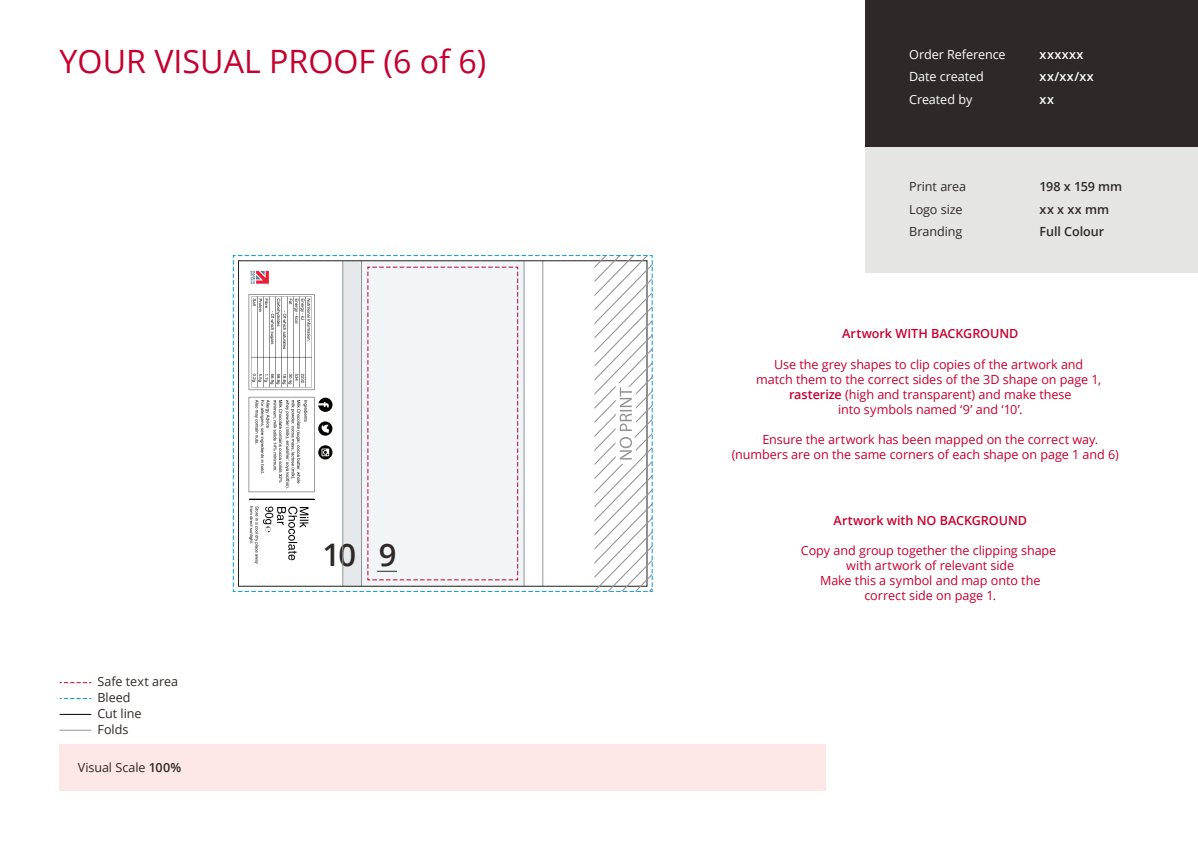
<style>
.page{position:relative;width:1198px;height:847px;background:#fff}
.page>*{position:absolute;margin:0;border:0;box-sizing:border-box;transform-origin:0 0}
.t1{font:32.17px "Open Sans";color:#c5002e}
.t2{font:600 31.05px "Open Sans";color:#2e2926}
.t3{font:12.6px/15px "Open Sans";letter-spacing:-.005em;color:#c5002e;text-align:center}
.t4{font:12.6px/22.4px "Open Sans";letter-spacing:-.005em;color:#2e2926}
.t5{font:600 12.6px "Open Sans";letter-spacing:-.005em;color:#c5002e}
.t6{font:12.6px/22.4px "Open Sans";letter-spacing:-.005em;color:#fff}
.t7{font:600 12.6px/22.4px "Open Sans";letter-spacing:-.005em;color:#2e2926}
.t8{font:600 12.6px/22.4px "Open Sans";letter-spacing:.035em;color:#fff}
.s1{font-weight:600}
</style>
<div class="page">
<div style="left:865px;top:0;width:332px;height:147px;background:#2e2926"></div>
<div style="left:865px;top:147px;width:332px;height:126px;background:#e5e5e3"></div>
<div style="left:60px;top:744px;width:765px;height:47px;background:#fde8e7"></div>
<hr style="left:60px;top:729px;width:31px;height:1px;background:#939598">
<hr style="left:60px;top:714px;width:31px;height:1px;background:#000">
<svg style="left:60px;top:698px;width:31px;height:1px"></svg>
<svg style="left:60px;top:682px;width:31px;height:1px"></svg>
<svg style="left:232px;top:255px;width:420px;height:337px"></svg>
<h1 class="t1" style="left:60px;top:39px;width:428px">YOUR VISUAL PROOF (6 of 6)</h1>
<p class="t4" style="left:97px;top:670px;width:82px">Safe text area</p>
<p class="t4" style="left:97px;top:686px;width:35px">Bleed</p>
<p class="t4" style="left:97px;top:702px;width:46px">Cut line</p>
<p class="t4" style="left:97px;top:717px;width:32px">Folds</p>
<p class="t4" style="left:78px;top:755px;width:105px">Visual Scale <span class="s1">100%</span></p>
<h2 class="t2" style="left:322px;top:533px;width:76px">10 9</h2>
<p class="t6" style="left:909px;top:43px;width:98px">Order Reference<br>Date created<br>Created by</p>
<p class="t8" style="left:1039px;top:43px;width:56px">xxxxxx xx/xx/xx xx</p>
<p class="t4" style="left:909px;top:175px;width:59px">Print area<br>Logo size<br>Branding</p>
<p class="t7" style="left:1039px;top:175px;width:84px">198 x 159 mm xx x xx mm<br>Full Colour</p>
<p class="t5" style="left:842px;top:325px;width:178px">Artwork WITH BACKGROUND</p>
<p class="t3" style="left:756px;top:356px;width:346px">Use the grey shapes to clip copies of the artwork and match them to the correct sides of the 3D shape on page 1, <span class="s1">rasterize</span> (high and transparent) and make these<br>into symbols named ‘9’ and ‘10’.</p>
<p class="t3" style="left:731px;top:431px;width:388px;text-align:left;text-indent:31px">Ensure the artwork has been mapped on the correct way. (numbers are on the same corners of each shape on page 1 and 6)</p>
<p class="t5" style="left:833px;top:511px;width:195px">Artwork with NO BACKGROUND</p>
<p class="t3" style="left:800px;top:542px;width:257px">Copy and group together the clipping shape with artwork of relevant side<br>Make this a symbol and map onto the correct side on page 1.</p>
</div>
